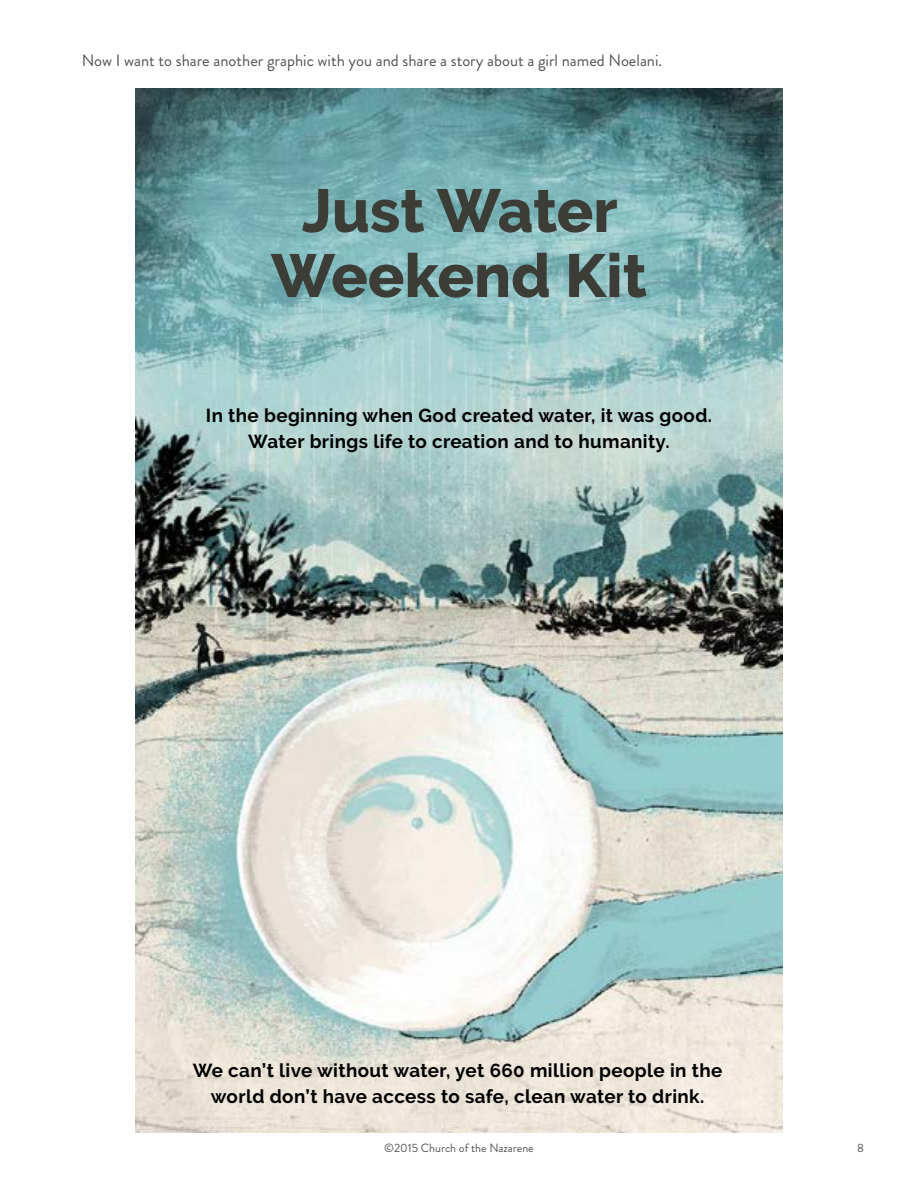
<style>
.page{position:relative;width:918px;height:1188px;background:#fff}
.page>*{position:absolute;margin:0;border:0;box-sizing:border-box;transform-origin:0 0}
.t1{font:800 60.75px/64.9px "Raleway";color:#3d3d38;text-align:center}
.t2{font:700 18.75px/26px "Raleway";letter-spacing:.02em;color:#000;text-align:center}
.t3{font:16.5px "Brandon Grotesque";color:#525454}
.t4{font:12px "Brandon Grotesque";color:#525454}
</style>
<div class="page">
<img style="left:135px;top:88px;width:648px;height:1044px">
<p class="t3" style="left:82px;top:49px;width:582px">Now I want to share another graphic with you and share a story about a girl named Noelani.</p>
<h1 class="t1" style="left:271px;top:179px;width:378px">Just Water<br>Weekend Kit</h1>
<p class="t2" style="left:206px;top:402px;width:508px">In the beginning when God created water, it was good.<br>Water brings life to creation and to humanity.</p>
<p class="t2" style="left:193px;top:1058px;width:531px">We can’t live without water, yet 660 million people in the world don’t have access to safe, clean water to drink.</p>
<p class="t4" style="left:384px;top:1140px;width:151px">©2015 Church of the Nazarene</p>
<p class="t4" style="left:857px;top:1140px;width:8px">8</p>
</div>
